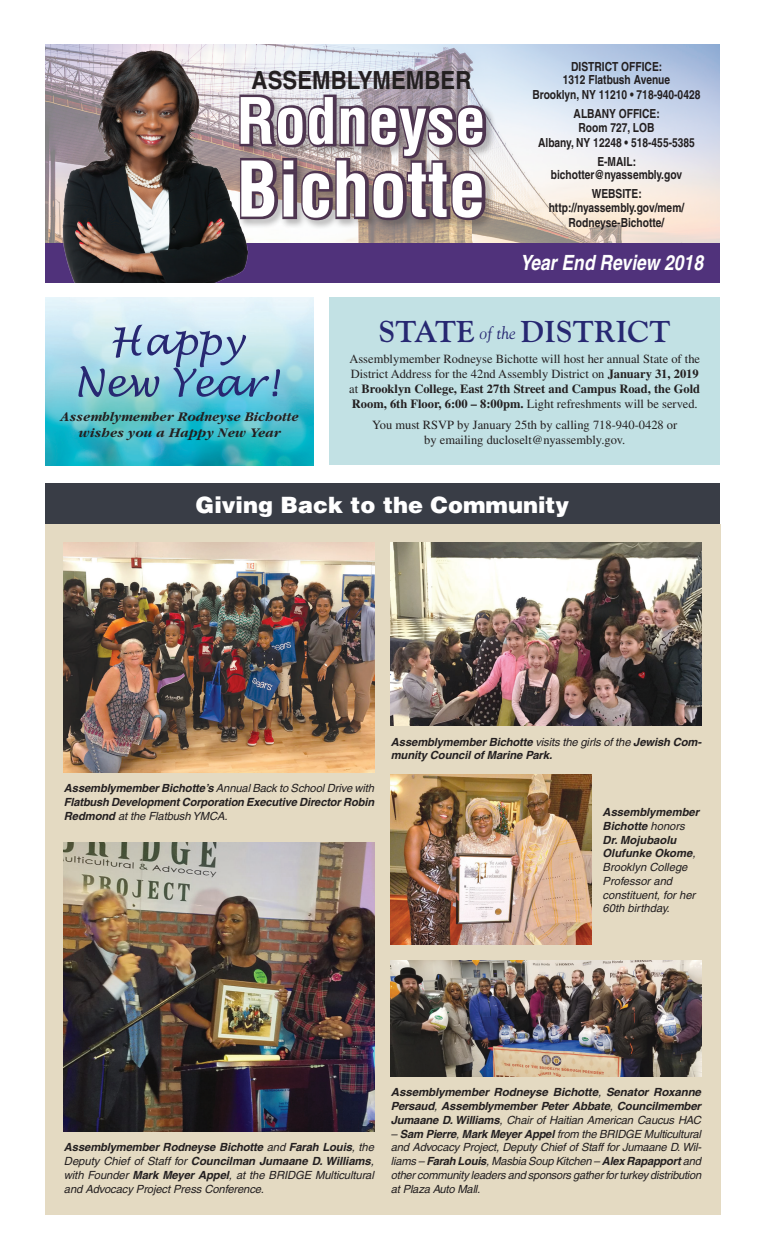
<style>
.page{position:relative;width:765px;height:1260px;background:#fff}
.page>*{position:absolute;margin:0;border:0;box-sizing:border-box;transform-origin:0 0}
.t1{font:700 30px "Goudy";color:#272872}
.t2{font:700 25px "Helvetica";color:#231f20;scale:.89 1}
.t3{font:900 22.5px "Helvetica";color:#fff}
.t4{font:italic 700 21px "Helvetica";color:#fff;scale:.83 1}
.t5{font:italic 700 13.75px/16.2px "Garamond";color:#231f20;text-align:center}
.t6{font:12.5px/15px "Times";color:#231f20;text-align:justify}
.t7{font:700 condensed 12.5px/13.8px "Helvetica";color:#231f20;text-align:center}
.t8{font:italic 11.25px/13.8px "Helvetica";letter-spacing:-.01em;color:#231f20;text-align:justify}
.t9{font:italic 700 11.25px/13.8px "Helvetica";letter-spacing:-.01em;color:#231f20;text-align:justify}
.s1{font-weight:400;font-style:italic;font-size:17.5px}
.s2{font-weight:700}
.s3{font-weight:400}
</style>
<div class="page">
<img style="left:45px;top:297px;width:268px;height:168px">
<div style="left:45px;top:524px;width:675px;height:691px;background:#e4dac2"></div>
<div style="left:45px;top:483px;width:675px;height:41px;background:#393d46"></div>
<img style="left:391px;top:775px;width:200px;height:170px">
<img style="left:391px;top:960px;width:310px;height:116px">
<img style="left:64px;top:542px;width:310px;height:230px">
<img style="left:64px;top:842px;width:310px;height:289px">
<img style="left:391px;top:542px;width:310px;height:184px">
<div style="left:329px;top:297px;width:391px;height:168px;background:#c2e1e4"></div>
<img style="left:45px;top:45px;width:675px;height:198px">
<div style="left:45px;top:243px;width:675px;height:40px;background:#50327b"></div>
<div style="left:237px;top:92px;width:259px;height:77px;background:#231f20;opacity:.4"></div>
<div style="left:238px;top:155px;width:258px;height:76px;background:#231f20;opacity:.4"></div>
<svg style="left:249px;top:92px;width:240px;height:131px"></svg>
<img style="left:45px;top:47px;width:204px;height:236px">
<svg style="left:78px;top:325px;width:202px;height:72px;background:#96bdd3"></svg>
<h2 class="t2" style="left:252px;top:65px;width:248px">ASSEMBLYMEMBER</h2>
<p class="t7" style="left:563px;top:59px;width:109px">DISTRICT OFFICE:<br>1312 Flatbush Avenue</p>
<p class="t7" style="left:533px;top:85px;width:169px;line-height:18.8px">Brooklyn, NY 11210 • 718-940-0428<br>ALBANY OFFICE:</p>
<p class="t7" style="left:538px;top:120px;width:158px;line-height:15px">Room 727, LOB<br>Albany, NY 12248 • 518-455-5385</p>
<p class="t7" style="left:551px;top:154px;width:133px">E-MAIL: bichotter@nyassembly.gov</p>
<p class="t7" style="left:549px;top:187px;width:137px">WEBSITE: http://nyassembly.gov/mem/</p>
<p class="t7" style="left:569px;top:215px;width:97px">Rodneyse-Bichotte/</p>
<h3 class="t4" style="left:520px;top:250px;width:222px">Year End Review 2018</h3>
<p class="t5" style="left:60px;top:409px;width:239px">Assemblymember Rodneyse Bichotte wishes you a Happy New Year</p>
<h1 class="t1" style="left:379px;top:314px;width:294px">STATE <span class="s1">of the</span> DISTRICT</h1>
<p class="t6" style="left:349px;top:351px;width:352px">Assemblymember Rodneyse Bichotte will host her annual State of the District Address for the 42nd Assembly District on <span class="s2">January 31, 2019 </span>at <span class="s2">Brooklyn College, East 27th Street and Campus Road, the Gold Room, 6th Floor, 6:00 – 8:00pm.</span> Light refreshments will be served.</p>
<p class="t6" style="left:372px;top:417px;width:307px;text-align:center">You must RSVP by January 25th by calling 718-940-0428 or by emailing ducloselt@nyassembly.gov.</p>
<h3 class="t3" style="left:196px;top:490px;width:375px">Giving Back to the Community</h3>
<p class="t9" style="left:64px;top:781px;width:312px">Assemblymember Bichotte’s <span class="s3">Annual Back to School Drive with </span>Flatbush Development Corporation Executive Director Robin Redmond <span class="s3">at the Flatbush YMCA.</span></p>
<p class="t9" style="left:391px;top:735px;width:312px">Assemblymember Bichotte <span class="s3">visits the girls of the</span> Jewish Com&shy;munity Council of Marine Park.</p>
<p class="t8" style="left:603px;top:805px;width:98px;text-align:left"><span class="s2">Assemblymember<br>Bichotte</span> honors<br><span class="s2">Dr. Mojubaolu<br>Olufunke Okome</span>,<br>Brooklyn College<br>Professor and constituent, for her<br>60th birthday.</p>
<p class="t8" style="left:64px;top:1140px;width:312px"><span class="s2">Assemblymember Rodneyse Bichotte</span> and <span class="s2">Farah Louis</span>, the Deputy Chief of Staff for <span class="s2">Councilman Jumaane D. Williams</span>, with Founder <span class="s2">Mark Meyer Appel</span>, at the BRIDGE Multicultural and Advocacy Project Press Conference.</p>
<p class="t9" style="left:391px;top:1085px;width:312px">Assemblymember Rodneyse Bichotte<span class="s3">,</span> Senator Roxanne Persaud<span class="s3">,</span> Assemblymember Peter Abbate<span class="s3">,</span> Councilmember Jumaane D. Williams<span class="s3">, Chair of Haitian American Caucus HAC</span></p>
<p class="t8" style="left:391px;top:1127px;width:312px">– <span class="s2">Sam Pierre</span>, <span class="s2">Mark Meyer Appel</span> from the BRIDGE Multicultural and Advocacy Project, Deputy Chief of Staff for Jumaane D. Wil&shy;liams – <span class="s2">Farah Louis</span>, Masbia Soup Kitchen – <span class="s2">Alex Rapapport</span> and other community leaders and sponsors gather for turkey distribution at Plaza Auto Mall.</p>
</div>
